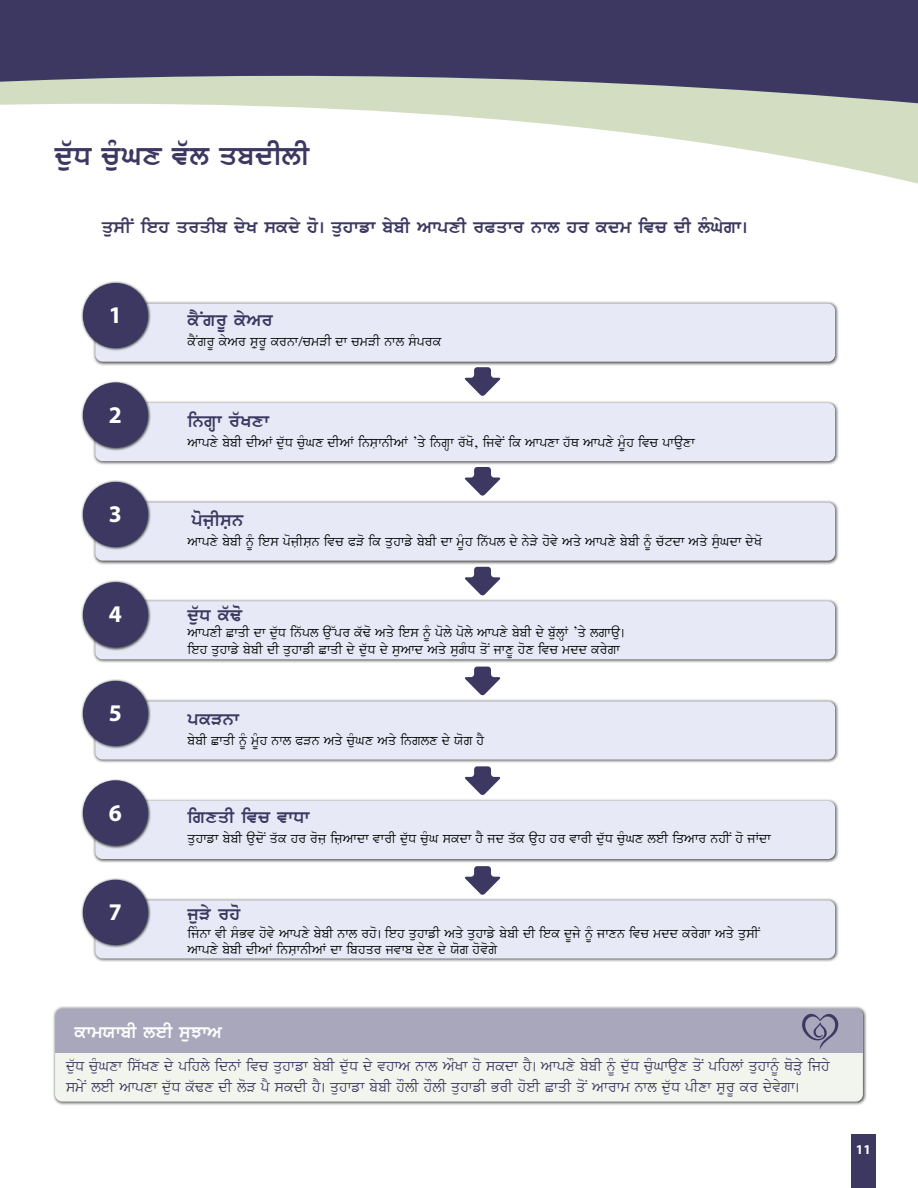
<style>
.page{position:relative;width:918px;height:1188px;background:#fff}
.page>*{position:absolute;margin:0;border:0;box-sizing:border-box;transform-origin:0 0}
.t1{font:700 28.5px "Samtol";color:#3d3861}
.t2{font:700 24px "Myriad Pro";color:#fff}
.t3{font:700 18px "Samtol";color:#3d3861}
.t4{font:700 18px "Samtol";color:#fff}
.t5{font:15px/21px "Samtol";color:#3d3861}
.t6{font:13.5px/16.2px "Samtol";color:#000}
.t7{font:700 13.5px "Myriad Pro";color:#fff}
</style>
<div class="page">
<div style="left:851px;top:1134px;width:24px;height:54px;background:#3d3861"></div>
<svg style="left:0;top:0;width:918px;height:171px"></svg>
<div style="left:52px;top:1006px;width:815px;height:100px;background:#000;opacity:.75"></div>
<div style="left:55px;top:1009px;width:808px;height:93px;background:#f2f5ee;border-radius:7px"></div>
<svg style="left:55px;top:1006px;width:808px;height:47px;background:#aaa8bc"></svg>
<div style="left:93px;top:301px;width:746px;height:65px;background:#000;opacity:.75"></div>
<div style="left:95px;top:304px;width:740px;height:58px;background:#e7eaf6;border-radius:7px"></div>
<div style="left:81px;top:281px;width:70px;height:70px;background:#000;opacity:.75"></div>
<div style="left:83px;top:283px;width:65px;height:65px;background:#3d3861;border-radius:50%"></div>
<div style="left:93px;top:401px;width:746px;height:64px;background:#000;opacity:.75"></div>
<div style="left:95px;top:403px;width:740px;height:58px;background:#e7eaf6;border-radius:7px"></div>
<div style="left:81px;top:380px;width:70px;height:71px;background:#000;opacity:.75"></div>
<div style="left:83px;top:382px;width:65px;height:66px;background:#3d3861;border-radius:50%"></div>
<div style="left:93px;top:500px;width:746px;height:65px;background:#000;opacity:.75"></div>
<div style="left:95px;top:503px;width:740px;height:58px;background:#e7eaf6;border-radius:7px"></div>
<div style="left:81px;top:480px;width:70px;height:70px;background:#000;opacity:.75"></div>
<div style="left:83px;top:482px;width:65px;height:65px;background:#3d3861;border-radius:50%"></div>
<div style="left:93px;top:599px;width:746px;height:64px;background:#000;opacity:.75"></div>
<div style="left:95px;top:601px;width:740px;height:58px;background:#e7eaf6;border-radius:7px"></div>
<div style="left:81px;top:580px;width:70px;height:71px;background:#000;opacity:.75"></div>
<div style="left:83px;top:582px;width:65px;height:65px;background:#3d3861;border-radius:50%"></div>
<div style="left:93px;top:699px;width:746px;height:64px;background:#000;opacity:.75"></div>
<div style="left:95px;top:701px;width:740px;height:59px;background:#e7eaf6;border-radius:7px"></div>
<div style="left:81px;top:679px;width:70px;height:70px;background:#000;opacity:.75"></div>
<div style="left:83px;top:681px;width:65px;height:65px;background:#3d3861;border-radius:50%"></div>
<div style="left:93px;top:798px;width:746px;height:65px;background:#000;opacity:.75"></div>
<div style="left:95px;top:801px;width:740px;height:58px;background:#e7eaf6;border-radius:7px"></div>
<div style="left:81px;top:778px;width:70px;height:71px;background:#000;opacity:.75"></div>
<div style="left:83px;top:780px;width:65px;height:66px;background:#3d3861;border-radius:50%"></div>
<div style="left:93px;top:898px;width:746px;height:64px;background:#000;opacity:.75"></div>
<div style="left:95px;top:900px;width:740px;height:58px;background:#e7eaf6;border-radius:7px"></div>
<div style="left:81px;top:878px;width:70px;height:70px;background:#000;opacity:.75"></div>
<div style="left:83px;top:880px;width:65px;height:65px;background:#3d3861;border-radius:50%"></div>
<svg style="left:465px;top:367px;width:36px;height:29px"></svg>
<svg style="left:465px;top:467px;width:36px;height:29px"></svg>
<svg style="left:465px;top:567px;width:36px;height:29px"></svg>
<svg style="left:465px;top:667px;width:36px;height:29px"></svg>
<svg style="left:465px;top:766px;width:36px;height:29px"></svg>
<svg style="left:465px;top:866px;width:36px;height:29px"></svg>
<h1 class="t1" style="left:55px;top:138px;width:256px">DUWD CUMGX VWL QBDILI</h1>
<h3 class="t3" style="left:102px;top:216px;width:647px">QUSIN IEH QRQIB DYK SKDYHO[ QUHFZF BYBI AFPXI RPQFR NFL HR KDM IVC DI LMGYGF[</h3>
<h2 class="t2" style="left:109px;top:300px;width:15px">1</h2>
<h3 class="t3" style="left:188px;top:310px;width:87px">KYNGRUKYAR</h3>
<p class="t6" style="left:188px;top:334px;width:255px">KYNGRU KYAR SLURU KRNF/CMVI DF CMVI NFL SMPRK</p>
<h2 class="t2" style="left:109px;top:399px;width:15px">2</h2>
<h3 class="t3" style="left:188px;top:410px;width:83px">INGHF RWKXF</h3>
<p class="t6" style="left:188px;top:435px;width:509px">AFPXY BYBI DIAF DUWD CUMGX DIAF INSLFNIAF `QY INGHF RWKO, IJVYN IK AFPXF HWQ AFPXY MUMH IVC PFAUXF</p>
<h2 class="t2" style="left:109px;top:498px;width:15px">3</h2>
<h3 class="t3" style="left:192px;top:510px;width:53px">POJLISLN</h3>
<p class="t6" style="left:188px;top:534px;width:576px">AFPXY BYBI NUM IES POJLISLN IVC PVO IK QUHFZY BYBI DF MUMH INWPL DY NYVY HOVY AQY AFPXY BYBI NUM CWTDF AQY SUMGDF DYKO</p>
<h2 class="t2" style="left:109px;top:599px;width:15px">4</h2>
<h3 class="t3" style="left:188px;top:604px;width:66px">DUWD KWZO</h3>
<p class="t6" style="left:188px;top:625px;width:438px">AFPXI CFQI DF DUWD INWPL AUWPR KWZO AQY IES NUM POLY POLY AFPXY BYBI DY BUWLHF `QY LGFAU[<br>IEH QUHFZY BYBI DI QUHFZI CFQI DY DUWD DY SUAFD AQY SUGMD QON JFXU HOX IVC MDD KRYGF</p>
<h2 class="t2" style="left:109px;top:697px;width:15px">5</h2>
<h3 class="t3" style="left:188px;top:709px;width:53px">PKVNF</h3>
<p class="t6" style="left:188px;top:733px;width:305px">BYBI CFQI NUM MUMH NFL PVN AQY CUMGX AQY INGLX DY XOG HY</p>
<h2 class="t2" style="left:109px;top:797px;width:15px">6</h2>
<h3 class="t3" style="left:188px;top:806px;width:124px">IGXQI IVC VFDF</h3>
<p class="t6" style="left:188px;top:831px;width:585px">QUHFZF BYBI AUDON QWK HR ROJL IJLAFDF VFRI DUWD CUMG SKDF HYJD QWK AUH HR VFRI DUWD CUMGX LEI IQAFR NHIN HO JFDF</p>
<h2 class="t2" style="left:109px;top:896px;width:15px">7</h2>
<h3 class="t3" style="left:188px;top:903px;width:64px">JUVYRHO</h3>
<p class="t6" style="left:188px;top:926px;width:574px">IJMNF VI SMBV HOVY AFPXY BYBI NFL RHO[ IEH QUHFZI AQY QUHFZY BYBI DI IEK DUJY NUM JFXN IVC MDD KRYGF AQY QUSIN<br>AFPXY BYBI DIAF INSLFNIAF DF IBHQR JVFB DYX DY XOG HOVOGY</p>
<h3 class="t4" style="left:75px;top:1021px;width:149px">KFMXFBI LEI SUJFA</h3>
<p class="t5" style="left:66px;top:1056px;width:765px">DUWD CUMGXF ISWKX DY PIHLY IDNF IVC QUHFZF BYBI DUWD DY VHFA NFL AOKF HO SKDF HY[ AFPXY BYBI NUM DUWD CUMGFAUX QON PIHLF QUHFNUM QOVHY IJHY<br>SMYN LEI AFPXF DUWD KWZX DI LOV PYSKDI HY[ QUHFZF BYBI HOLI HOLI QUHFZI BRI HOEI CFQI QON AFRFM NFL DUWD PIXF SLURU KR DYVYGF[</p>
<p class="t7" style="left:856px;top:1140px;width:16px">11</p>
</div>
